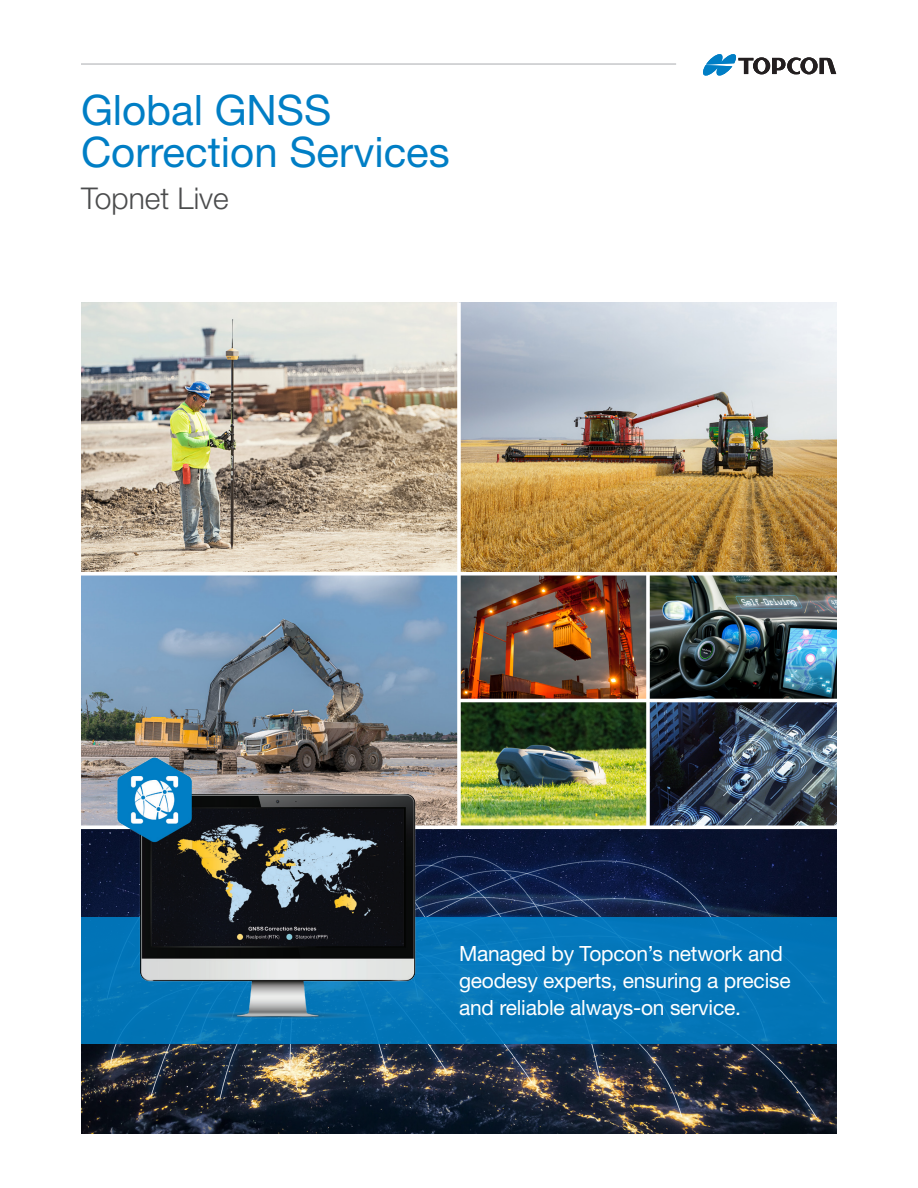
<style>
.page{position:relative;width:918px;height:1188px;background:#fff}
.page>*{position:absolute;margin:0;border:0;box-sizing:border-box;transform-origin:0 0}
.t1{font:42px/42px "Helvetica Neue LTW1 G";color:#007ec5}
.Heading_1{font:300 30px "Helvetica Neue LTW1 G";color:#4b4c4d}
.Heading_1-2{font:21px/27px "Helvetica Neue LTW1 G";letter-spacing:-.01em;color:#fff}
</style>
<div class="page">
<hr style="left:81px;top:63px;width:595px;height:2px;background:#d1d2d4">
<svg style="left:703px;top:54px;width:133px;height:22px"></svg>
<img style="left:81px;top:302px;width:376px;height:270px">
<img style="left:461px;top:302px;width:376px;height:270px">
<img style="left:81px;top:576px;width:376px;height:249px">
<img style="left:461px;top:576px;width:185px;height:123px">
<img style="left:650px;top:576px;width:187px;height:123px">
<img style="left:461px;top:702px;width:185px;height:123px">
<img style="left:650px;top:702px;width:187px;height:123px">
<svg style="left:81px;top:575px;width:756px;height:1px"></svg>
<svg style="left:457px;top:302px;width:4px;height:523px"></svg>
<svg style="left:646px;top:575px;width:4px;height:250px"></svg>
<svg style="left:81px;top:829px;width:756px;height:305px;background:#1b2336"></svg>
<div style="left:81px;top:917px;width:756px;height:127px;background:#0376b9"></div>
<svg style="left:81px;top:825px;width:756px;height:1px"></svg>
<img style="left:102px;top:745px;width:341px;height:341px">
<p class="t1" style="left:81px;top:89px;width:370px">Global GNSS<br>Correction Services</p>
<p class="Heading_1" style="left:81px;top:180px;width:149px">Topnet Live</p>
<p class="Heading_1-2" style="left:459px;top:940px;width:333px">Managed by Topcon’s network and geodesy experts, ensuring a precise and reliable always-on service.</p>
</div>
